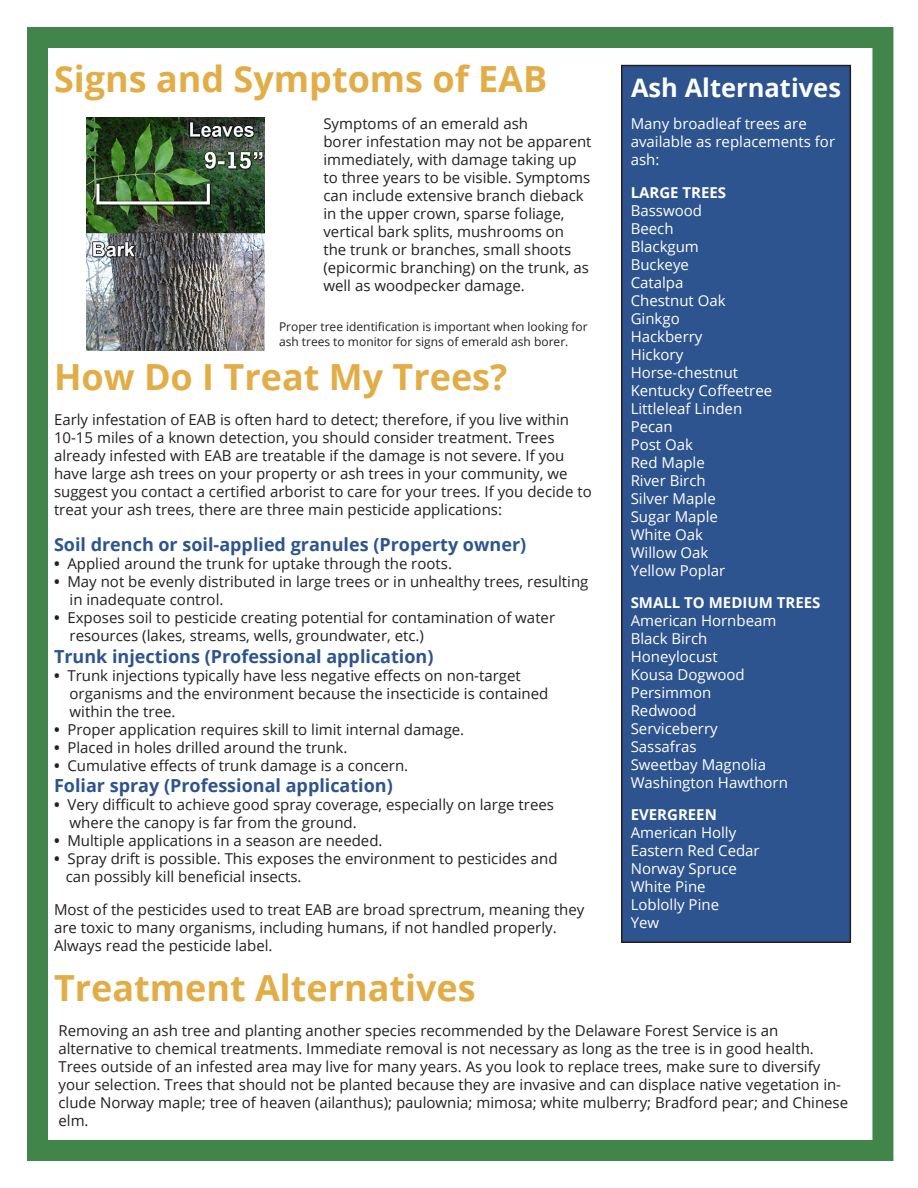
<style>
.page{position:relative;width:918px;height:1188px;background:#fff}
.page>*{position:absolute;margin:0;border:0;box-sizing:border-box;transform-origin:0 0}
.t1{font:700 36px "Open Sans";color:#e2ad47}
.t2{font:700 25.5px "Open Sans";color:#fff}
.t3{font:700 18px "Open Sans";color:#2d548e}
.t4{font:15px/18px "Open Sans";color:#231f20}
.t5{font:15px/18px "Open Sans";color:#fff}
.t6{font:700 15px "Open Sans";color:#fff}
.t7{font:12px/14.4px "Open Sans";color:#231f20}
.s1{font-weight:700}
</style>
<div class="page">
<div style="left:27px;top:27px;width:866px;height:1134px;border:21px solid #42854a"></div>
<div style="left:622px;top:66px;width:228px;height:876px;background:#2d548e"></div>
<div style="left:621px;top:65px;width:230px;height:878px;border:2px solid #231f20"></div>
<img style="left:86px;top:117px;width:179px;height:234px">
<p class="t1" style="left:54px;top:54px;width:495px">Signs and Symptoms of EAB</p>
<p class="t4" style="left:323px;top:114px;width:270px">Symptoms of an emerald ash<br>borer infestation may not be apparent immediately, with damage taking up to three years to be visible. Symptoms can include extensive branch dieback in the upper crown, sparse foliage, vertical bark splits, mushrooms on<br>the trunk or branches, small shoots (epicormic branching) on the trunk, as well as woodpecker damage.</p>
<p class="t7" style="left:279px;top:319px;width:310px">Proper tree identification is important when looking for ash trees to monitor for signs of emerald ash borer.</p>
<p class="t1" style="left:54px;top:352px;width:455px">How Do I Treat My Trees?</p>
<p class="t4" style="left:54px;top:410px;width:539px">Early infestation of EAB is often hard to detect; therefore, if you live within 10-15 miles of a known detection, you should consider treatment. Trees already infested with EAB are treatable if the damage is not severe. If you have large ash trees on your property or ash trees in your community, we suggest you contact a certified arborist to care for your trees. If you decide to treat your ash trees, there are three main pesticide applications:</p>
<p class="t3" style="left:54px;top:532px;width:474px">Soil drench or soil-applied granules (Property owner)</p>
<p class="t4" style="left:54px;top:554px;width:400px"><span class="s1">•</span> Applied around the trunk for uptake through the roots.</p>
<p class="t4" style="left:70px;top:572px;width:520px;text-indent:-16px"><span class="s1">•</span> May not be evenly distributed in large trees or in unhealthy trees, resulting in inadequate control.</p>
<p class="t4" style="left:70px;top:608px;width:487px;text-indent:-16px"><span class="s1">•</span> Exposes soil to pesticide creating potential for contamination of water resources (lakes, streams, wells, groundwater, etc.)</p>
<p class="t3" style="left:54px;top:644px;width:381px">Trunk injections (Professional application)</p>
<p class="t4" style="left:70px;top:666px;width:480px;text-indent:-16px"><span class="s1">•</span> Trunk injections typically have less negative effects on non-target organisms and the environment because the insecticide is contained within the tree.</p>
<p class="t4" style="left:54px;top:720px;width:412px"><span class="s1">•</span> Proper application requires skill to limit internal damage.</p>
<p class="t4" style="left:54px;top:738px;width:295px"><span class="s1">•</span> Placed in holes drilled around the trunk.</p>
<p class="t4" style="left:54px;top:756px;width:356px"><span class="s1">•</span> Cumulative effects of trunk damage is a concern.</p>
<p class="t3" style="left:54px;top:773px;width:340px">Foliar spray (Professional application)</p>
<p class="t4" style="left:70px;top:796px;width:486px;text-indent:-16px"><span class="s1">•</span> Very difficult to achieve good spray coverage, especially on large trees where the canopy is far from the ground.</p>
<p class="t4" style="left:54px;top:832px;width:330px"><span class="s1">•</span> Multiple applications in a season are needed.</p>
<p class="t4" style="left:66px;top:850px;width:493px;text-indent:-12px"><span class="s1">•</span> Spray drift is possible. This exposes the environment to pesticides and can possibly kill beneficial insects.</p>
<p class="t4" style="left:54px;top:900px;width:532px">Most of the pesticides used to treat EAB are broad sprectrum, meaning they are toxic to many organisms, including humans, if not handled properly.<br>Always read the pesticide label.</p>
<p class="t2" style="left:631px;top:69px;width:211px">Ash Alternatives</p>
<p class="t5" style="left:631px;top:114px;width:206px">Many broadleaf trees are available as replacements for ash:</p>
<p class="t6" style="left:631px;top:181px;width:97px">LARGE TREES</p>
<p class="t5" style="left:631px;top:201px;width:73px">Basswood</p>
<p class="t5" style="left:631px;top:219px;width:44px">Beech</p>
<p class="t5" style="left:631px;top:237px;width:70px">Blackgum</p>
<p class="t5" style="left:631px;top:255px;width:60px">Buckeye</p>
<p class="t5" style="left:631px;top:273px;width:54px">Catalpa</p>
<p class="t5" style="left:631px;top:291px;width:97px">Chestnut Oak</p>
<p class="t5" style="left:631px;top:309px;width:51px">Ginkgo</p>
<p class="t5" style="left:631px;top:327px;width:73px">Hackberry</p>
<p class="t5" style="left:631px;top:345px;width:54px">Hickory</p>
<p class="t5" style="left:631px;top:363px;width:109px">Horse-chestnut</p>
<p class="t5" style="left:631px;top:381px;width:143px">Kentucky Coffeetree</p>
<p class="t5" style="left:631px;top:399px;width:113px">Littleleaf Linden</p>
<p class="t5" style="left:631px;top:417px;width:44px">Pecan</p>
<p class="t5" style="left:631px;top:435px;width:64px">Post Oak</p>
<p class="t5" style="left:631px;top:453px;width:76px">Red Maple</p>
<p class="t5" style="left:631px;top:471px;width:76px">River Birch</p>
<p class="t5" style="left:631px;top:489px;width:87px">Silver Maple</p>
<p class="t5" style="left:631px;top:507px;width:89px">Sugar Maple</p>
<p class="t5" style="left:631px;top:525px;width:74px">White Oak</p>
<p class="t5" style="left:631px;top:543px;width:79px">Willow Oak</p>
<p class="t5" style="left:631px;top:561px;width:96px">Yellow Poplar</p>
<p class="t6" style="left:631px;top:592px;width:191px">SMALL TO MEDIUM TREES</p>
<p class="t5" style="left:631px;top:611px;width:147px">American Hornbeam</p>
<p class="t5" style="left:631px;top:629px;width:78px">Black Birch</p>
<p class="t5" style="left:631px;top:647px;width:88px">Honeylocust</p>
<p class="t5" style="left:631px;top:665px;width:116px">Kousa Dogwood</p>
<p class="t5" style="left:631px;top:683px;width:82px">Persimmon</p>
<p class="t5" style="left:631px;top:701px;width:67px">Redwood</p>
<p class="t5" style="left:631px;top:719px;width:89px">Serviceberry</p>
<p class="t5" style="left:631px;top:737px;width:67px">Sassafras</p>
<p class="t5" style="left:631px;top:755px;width:137px">Sweetbay Magnolia</p>
<p class="t5" style="left:631px;top:773px;width:159px">Washington Hawthorn</p>
<p class="t6" style="left:631px;top:804px;width:88px">EVERGREEN</p>
<p class="t5" style="left:631px;top:823px;width:107px">American Holly</p>
<p class="t5" style="left:631px;top:841px;width:131px">Eastern Red Cedar</p>
<p class="t5" style="left:631px;top:859px;width:108px">Norway Spruce</p>
<p class="t5" style="left:631px;top:877px;width:76px">White Pine</p>
<p class="t5" style="left:631px;top:895px;width:90px">Loblolly Pine</p>
<p class="t5" style="left:631px;top:913px;width:30px">Yew</p>
<p class="t1" style="left:54px;top:962px;width:423px">Treatment Alternatives</p>
<p class="t4" style="left:58px;top:1021px;width:791px">Removing an ash tree and planting another species recommended by the Delaware Forest Service is an alternative to chemical treatments. Immediate removal is not necessary as long as the tree is in good health.<br>Trees outside of an infested area may live for many years. As you look to replace trees, make sure to diversify your selection. Trees that should not be planted because they are invasive and can displace native vegetation in&shy;clude Norway maple; tree of heaven (ailanthus); paulownia; mimosa; white mulberry; Bradford pear; and Chinese elm.</p>
</div>
